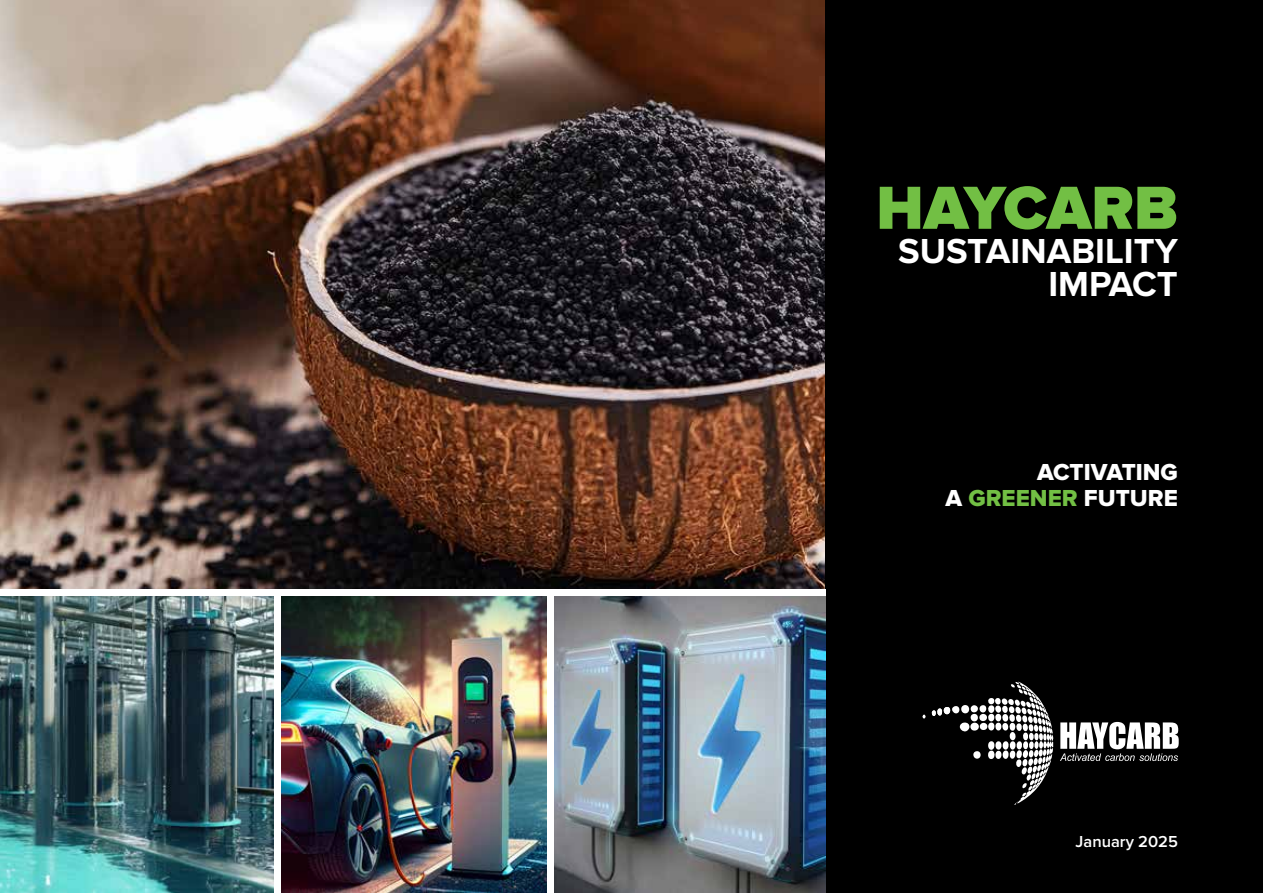
<style>
.page{position:relative;width:1263px;height:893px;background:#fff}
.page>*{position:absolute;margin:0;border:0;box-sizing:border-box;transform-origin:0 0}
.t1{font:900 63px "Proxima Nova";letter-spacing:-.005em;color:#72bf44}
.t2{font:700 36px/33px "Proxima Nova";color:#fff;text-align:right}
.t3{font:24px/25.8px "Proxima Nova Extrabld";color:#fff;text-align:right}
.t4{font:600 16.5px "Proxima Nova";color:#fff}
.s1{color:#72bf44}
</style>
<div class="page">
<img style="left:0;top:0;width:826px;height:589px">
<div style="left:826px;top:0;width:437px;height:893px;background:#000"></div>
<img style="left:0;top:596px;width:826px;height:297px">
<div style="left:274px;top:593px;width:6px;height:300px;background:#fff"></div>
<div style="left:547px;top:593px;width:7px;height:300px;background:#fff"></div>
<svg style="left:1060px;top:722px;width:119px;height:39px"></svg>
<svg style="left:922px;top:682px;width:132px;height:123px"></svg>
<h1 class="t1" style="left:876px;top:171px;width:303px">HAYCARB</h1>
<h2 class="t2" style="left:898px;top:235px;width:281px">SUSTAINABILITY<br>IMPACT</h2>
<p class="t3" style="left:945px;top:460px;width:234px">ACTIVATING<br>A <span class="s1">GREENER</span> FUTURE</p>
<p class="t4" style="left:1075px;top:831px;width:104px">January 2025</p>
</div>
